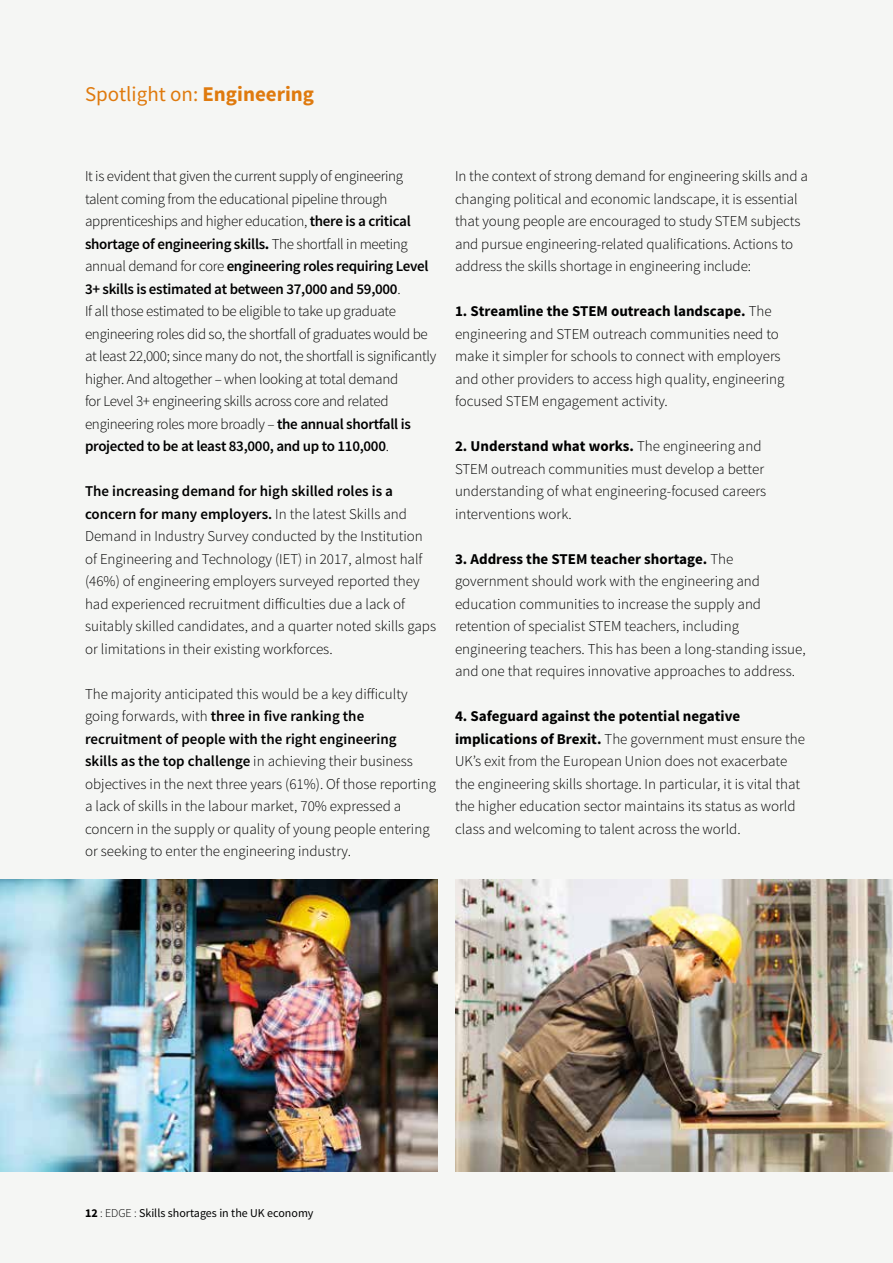
<style>
.page{position:relative;width:893px;height:1263px;background:#f5f6f4}
.page>*{position:absolute;margin:0;border:0;box-sizing:border-box;transform-origin:0 0}
.t1{font:21px "Source Sans Pro";color:#df7a0e}
.t2{font:300 15px/22.5px "Source Sans Pro";color:#000}
.t3{font:300 15px/22.5px "Source Sans Pro";letter-spacing:-.02em;color:#000}
.t4{font:12px "Source Sans Pro";color:#000}
.s1{font-weight:700}
.s2{font-weight:600}
.s3{font-weight:300}
</style>
<div class="page">
<img style="left:0;top:879px;width:438px;height:292px">
<img style="left:455px;top:879px;width:438px;height:292px">
<h1 class="t1" style="left:85px;top:81px;width:231px">Spotlight on: <span class="s1">Engineering</span></h1>
<p class="t3" style="left:85px;top:165px;width:353px">It is evident that given the current supply of engineering talent coming from the educational pipeline through apprenticeships and higher education, <span class="s2">there is a critical shortage of engineering skills</span><span class="s1">.</span> The shortfall in meeting annual demand for core <span class="s2">engineering roles requiring Level 3+ skills is estimated at between 37,000 and 59,000</span>.<br>If all those estimated to be eligible to take up graduate engineering roles did so, the shortfall of graduates would be at least 22,000; since many do not, the shortfall is significantly higher. And altogether – when looking at total demand<br>for Level 3+ engineering skills across core and related engineering roles more broadly – <span class="s2">the annual shortfall is projected to be at least 83,000, and up to 110,000</span>.</p>
<p class="t2" style="left:85px;top:480px;width:353px"><span class="s2">The increasing demand for high skilled roles is a concern for many employers.</span> In the latest Skills and Demand in Industry Survey conducted by the Institution of Engineering and Technology (IET) in 2017, almost half (46%) of engineering employers surveyed reported they had experienced recruitment difficulties due a lack of suitably skilled candidates, and a quarter noted skills gaps or limitations in their existing workforces.</p>
<p class="t2" style="left:85px;top:683px;width:352px">The majority anticipated this would be a key difficulty going forwards, with <span class="s2">three in five ranking the recruitment of people with the right engineering<br>skills as the top challenge</span> in achieving their business objectives in the next three years (61%). Of those reporting a lack of skills in the labour market, 70% expressed a concern in the supply or quality of young people entering or seeking to enter the engineering industry.</p>
<p class="t2" style="left:455px;top:165px;width:354px">In the context of strong demand for engineering skills and a changing political and economic landscape, it is essential that young people are encouraged to study STEM subjects and pursue engineering-related qualifications. Actions to address the skills shortage in engineering include:</p>
<p class="t2" style="left:455px;top:300px;width:331px"><span class="s1">1. Streamline the STEM outreach landscape.</span> The engineering and STEM outreach communities need to make it simpler for schools to connect with employers and other providers to access high quality, engineering focused STEM engagement activity.</p>
<p class="t2" style="left:455px;top:435px;width:313px"><span class="s1">2. Understand what works.</span> The engineering and STEM outreach communities must develop a better understanding of what engineering-focused careers interventions work.</p>
<p class="t2" style="left:455px;top:548px;width:352px"><span class="s1">3. Address the STEM teacher shortage.</span> The government should work with the engineering and education communities to increase the supply and retention of specialist STEM teachers, including engineering teachers. This has been a long-standing issue, and one that requires innovative approaches to address.</p>
<p class="t2" style="left:455px;top:705px;width:352px"><span class="s1">4. Safeguard against the potential negative implications of Brexit.</span> The government must ensure the UK’s exit from the European Union does not exacerbate the engineering skills shortage. In particular, it is vital that the higher education sector maintains its status as world class and welcoming to talent across the world.</p>
<p class="t4" style="left:85px;top:1205px;width:230px"><span class="s1">12</span> <span class="s3">: EDGE :</span> Skills shortages in the UK economy</p>
</div>
